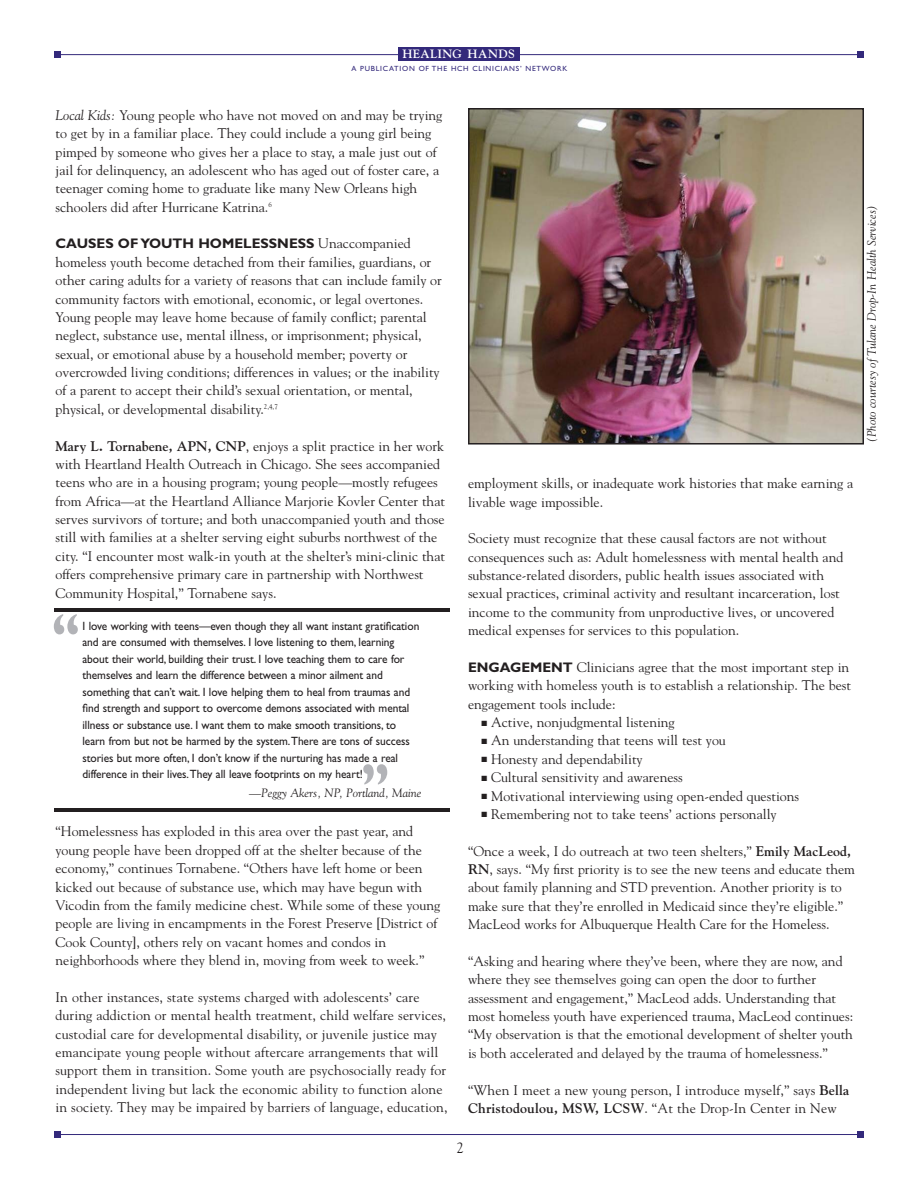
<style>
.page{position:relative;width:918px;height:1188px;background:#fff}
.page>*{position:absolute;margin:0;border:0;box-sizing:border-box;transform-origin:0 0}
.t1{font:84.45px "Gill Sans";color:#b2b3b7;scale:.95 1}
.t2{font:15px "Goudy";color:#231f20}
.t3{font:13.8px/18.3px "Goudy";color:#231f20}
.t4{font:700 13.8px "Gill Sans";color:#231f20}
.t5{font:12px/16.5px "Gill Sans";letter-spacing:-.005em;color:#231f20;scale:.95 1}
.t6{font:italic 12px "Goudy";color:#231f20}
.t7{font:700 12px "Goudy";letter-spacing:.03em;color:#fff}
.t8{font:7.5px "Gill Sans";letter-spacing:.1em;color:#33297b}
.s1{font-style:italic}
.s2{font-family:"Goudy";font-weight:400}
.s3{font-weight:700}
.s4{font-family:"Gill Sans";font-weight:700}
</style>
<div class="page">
<img style="left:471px;top:111px;width:390px;height:331px">
<div style="left:468px;top:108px;width:396px;height:337px;border:2px solid #231f20"></div>
<hr style="left:54px;top:609px;width:396px;height:3px;background:#231f20">
<hr style="left:54px;top:808px;width:396px;height:3px;background:#231f20">
<hr style="left:54px;top:1134px;width:810px;height:1px;background:#33297b">
<div style="left:857px;top:1131px;width:7px;height:7px;background:#33297b"></div>
<div style="left:54px;top:1131px;width:7px;height:7px;background:#33297b"></div>
<hr style="left:54px;top:54px;width:810px;height:1px;background:#33297b">
<div style="left:857px;top:51px;width:7px;height:7px;background:#33297b"></div>
<div style="left:54px;top:51px;width:7px;height:7px;background:#33297b"></div>
<div style="left:398px;top:47px;width:122px;height:14px;background:#33297b"></div>
<p class="t7" style="left:403px;top:47px;width:114px">HEALING HANDS</p>
<p class="t8" style="left:351px;top:66px;width:217px">A PUBLICATION OF THE HCH CLINICIANS’ NETWORK</p>
<p class="t3" style="left:55px;top:106px;width:388px"><span class="s1">Local Kids:</span> Young people who have not moved on and may be trying to get by in a familiar place. They could include a young girl being pimped by someone who gives her a place to stay, a male just out of jail for delinquency, an adolescent who has aged out of foster care, a teenager coming home to graduate like many New Orleans high schoolers did after Hurricane Katrina.<sup>6</sup></p>
<p class="t4" style="left:56px;top:239px;width:357px">CAUSES OF YOUTH HOMELESSNESS <span class="s2">Unaccompanied</span></p>
<p class="t3" style="left:55px;top:253px;width:388px">homeless youth become detached from their families, guardians, or other caring adults for a variety of reasons that can include family or community factors with emotional, economic, or legal overtones.<br>Young people may leave home because of family conflict; parental neglect, substance use, mental illness, or imprisonment; physical, sexual, or emotional abuse by a household member; poverty or overcrowded living conditions; differences in values; or the inability of a parent to accept their child’s sexual orientation, or mental, physical, or developmental disability.<sup>2,4,7</sup></p>
<p class="t3" style="left:56px;top:437px;width:391px"><span class="s3">Mary L. Tornabene, APN, CNP</span>, enjoys a split practice in her work with Heartland Health Outreach in Chicago. She sees accompanied teens who are in a housing program; young people—mostly refugees from Africa—at the Heartland Alliance Marjorie Kovler Center that serves survivors of torture; and both unaccompanied youth and those still with families at a shelter serving eight suburbs northwest of the city. “I encounter most walk-in youth at the shelter’s mini-clinic that offers comprehensive primary care in partnership with Northwest Community Hospital,” Tornabene says.</p>
<h1 class="t1" style="left:82px;top:685px;width:34px;rotate:-180deg">,,</h1>
<p class="t5" style="left:82px;top:619px;width:356px">I love working with teens—even though they all want instant gratification and are consumed with themselves. I love listening to them, learning about their world, building their trust. I love teaching them to care for themselves and learn the difference between a minor ailment and something that can’t wait. I love helping them to heal from traumas and find strength and support to overcome demons associated with mental illness or substance use. I want them to make smooth transitions, to learn from but not be harmed by the system.There are tons of success stories but more often, I don’t know if the nurturing has made a real difference in their lives.They all leave footprints on my heart!</p>
<p class="t6" style="left:249px;top:786px;width:174px">—Peggy Akers, NP, Portland, Maine</p>
<h1 class="t1" style="left:360px;top:714px;width:34px">,,</h1>
<p class="t3" style="left:55px;top:823px;width:386px">“Homelessness has exploded in this area over the past year, and young people have been dropped off at the shelter because of the economy,” continues Tornabene. “Others have left home or been kicked out because of substance use, which may have begun with Vicodin from the family medicine chest. While some of these young people are living in encampments in the Forest Preserve [District of Cook County], others rely on vacant homes and condos in neighborhoods where they blend in, moving from week to week.”</p>
<p class="t3" style="left:55px;top:988px;width:394px">In other instances, state systems charged with adolescents’ care during addiction or mental health treatment, child welfare services, custodial care for developmental disability, or juvenile justice may emancipate young people without aftercare arrangements that will support them in transition. Some youth are psychosocially ready for independent living but lack the economic ability to function alone in society. They may be impaired by barriers of language, education,</p>
<p class="t3" style="left:468px;top:474px;width:387px">employment skills, or inadequate work histories that make earning a livable wage impossible.</p>
<p class="t3" style="left:468px;top:529px;width:377px">Society must recognize that these causal factors are not without consequences such as: Adult homelessness with mental health and substance-related disorders, public health issues associated with sexual practices, criminal activity and resultant incarceration, lost income to the community from unproductive lives, or uncovered medical expenses for services to this population.</p>
<p class="t3" style="left:468px;top:658px;width:385px"><span class="s4">ENGAGEMENT</span> Clinicians agree that the most important step in working with homeless youth is to establish a relationship. The best engagement tools include:</p>
<p class="t3" style="left:482px;top:713px;width:195px">■ Active, nonjudgmental listening</p>
<p class="t3" style="left:482px;top:732px;width:246px">■ An understanding that teens will test you</p>
<p class="t3" style="left:482px;top:750px;width:163px">■ Honesty and dependability</p>
<p class="t3" style="left:482px;top:768px;width:203px">■ Cultural sensitivity and awareness</p>
<p class="t3" style="left:482px;top:787px;width:319px">■ Motivational interviewing using open-ended questions</p>
<p class="t3" style="left:482px;top:805px;width:297px">■ Remembering not to take teens’ actions personally</p>
<p class="t3" style="left:468px;top:842px;width:389px">“Once a week, I do outreach at two teen shelters,” <span class="s3">Emily MacLeod, RN</span>, says. “My first priority is to see the new teens and educate them about family planning and STD prevention. Another priority is to make sure that they’re enrolled in Medicaid since they’re eligible.” MacLeod works for Albuquerque Health Care for the Homeless.</p>
<p class="t3" style="left:468px;top:952px;width:387px">“Asking and hearing where they’ve been, where they are now, and where they see themselves going can open the door to further assessment and engagement,” MacLeod adds. Understanding that most homeless youth have experienced trauma, MacLeod continues: “My observation is that the emotional development of shelter youth is both accelerated and delayed by the trauma of homelessness.”</p>
<p class="t3" style="left:468px;top:1081px;width:383px">“When I meet a new young person, I introduce myself,” says <span class="s3">Bella<br>Christodoulou, MSW, LCSW</span>. “At the Drop-In Center in New</p>
<p class="t2" style="left:457px;top:1139px;width:9px">2</p>
<p class="t6" style="left:865px;top:442px;width:238px;rotate:-90deg">(Photo courtesy of Tulane Drop-In Health Services)</p>
</div>
